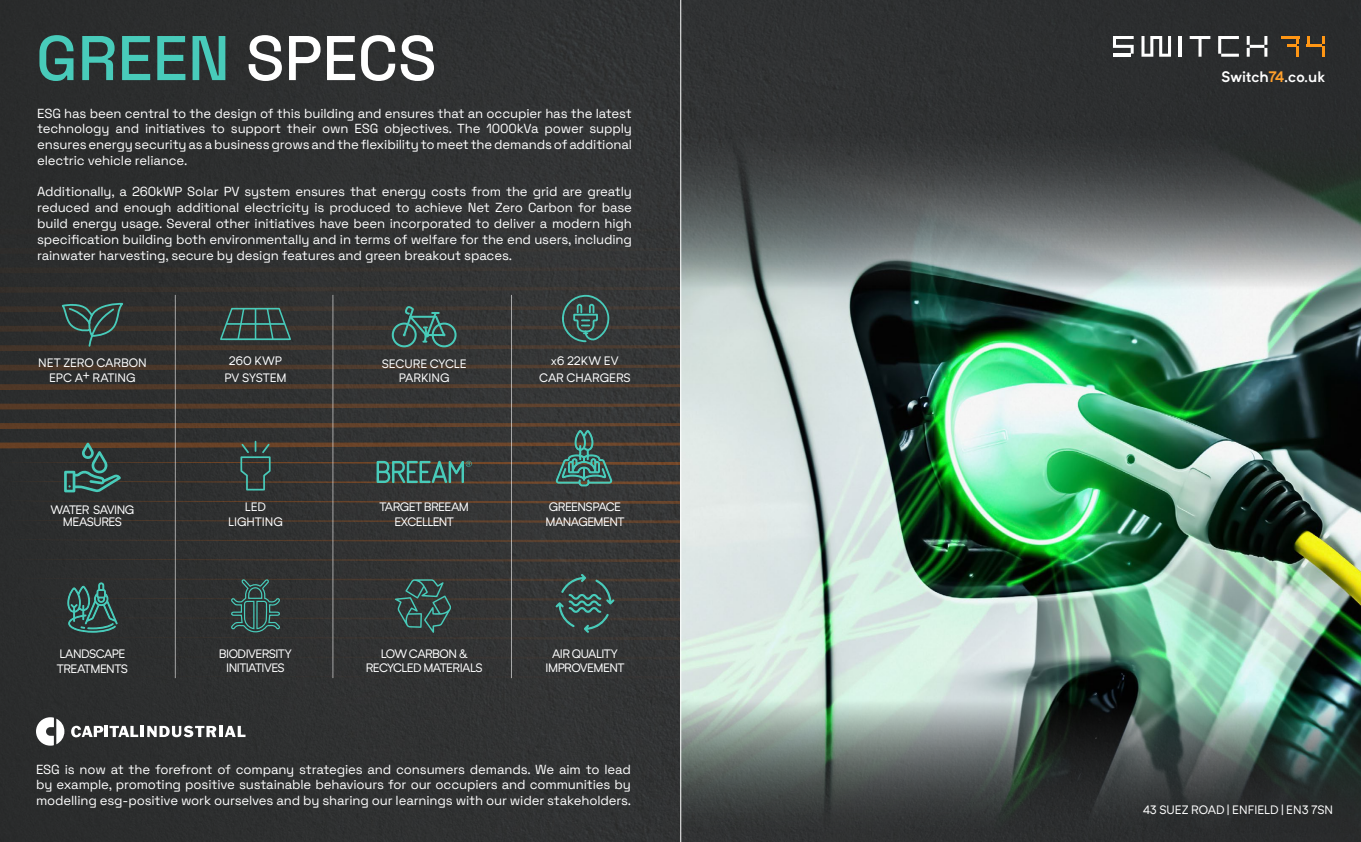
<style>
.page{position:relative;width:1361px;height:842px;background:#2e3030}
.page>*{position:absolute;margin:0;border:0;box-sizing:border-box;transform-origin:0 0}
.t1{font:500 63px "Space Grotesk";color:#48cbba}
.t2{font:600 15px "Neutrif Pro";color:#fff}
.t3{font:13.2px/15.8px "Space Grotesk";letter-spacing:-.01em;color:#fff;text-align:justify}
.t4{font:12px/14.9px "Neutrif Pro";letter-spacing:-.04em;color:#fff;text-align:center}
.t5{font:12px/15px "Neutrif Pro";color:#fff;text-align:center}
.t6{font:12px/17.3px "Neutrif Pro";letter-spacing:-.01em;color:#fff;text-align:center}
.t7{font:12px/17.3px "Neutrif Pro";letter-spacing:-.005em;color:#fff;text-align:center}
.s1{color:#fff}
.s2{color:#ffa02c}
</style>
<div class="page">
<svg style="left:0;top:540px;width:680px;height:6px;background:#383430"></svg>
<svg style="left:0;top:520px;width:680px;height:6px;background:#3b3530"></svg>
<svg style="left:0;top:501px;width:680px;height:6px;background:#3d3530"></svg>
<svg style="left:0;top:404px;width:680px;height:5px;background:#523c2c"></svg>
<svg style="left:0;top:384px;width:680px;height:6px;background:#4a3a2d"></svg>
<svg style="left:0;top:365px;width:680px;height:6px;background:#44372e"></svg>
<svg style="left:0;top:267px;width:680px;height:6px;background:#343230"></svg>
<div style="left:0;top:248px;width:680px;height:6px;background:#323231"></div>
<div style="left:0;top:228px;width:680px;height:6px;background:#303130"></div>
<div style="left:0;top:190px;width:680px;height:5px;background:#2f3131"></div>
<div style="left:0;top:170px;width:680px;height:6px;background:#2f3031"></div>
<div style="left:0;top:209px;width:680px;height:6px;background:#303131"></div>
<div style="left:0;top:695px;width:680px;height:6px;background:#2f3031"></div>
<div style="left:0;top:676px;width:680px;height:6px;background:#303131"></div>
<svg style="left:0;top:657px;width:680px;height:5px;background:#303131"></svg>
<svg style="left:0;top:559px;width:680px;height:6px;background:#373330"></svg>
<img style="left:681px;top:119px;width:680px;height:723px">
<svg style="left:1189px;top:36px;width:21px;height:21px"></svg>
<hr style="left:1179px;top:36px;width:3px;height:21px;background:#fff">
<svg style="left:1141px;top:36px;width:30px;height:21px"></svg>
<hr style="left:1113px;top:54px;width:17px;height:3px;background:#fff">
<svg style="left:1113px;top:36px;width:20px;height:18px"></svg>
<svg style="left:1246px;top:36px;width:21px;height:21px"></svg>
<svg style="left:1218px;top:36px;width:21px;height:21px"></svg>
<hr style="left:1281px;top:36px;width:18px;height:3px;background:#ff9614">
<svg style="left:1307px;top:36px;width:3px;height:8px"></svg>
<hr style="left:1307px;top:44px;width:15px;height:3px;background:#ff9614">
<svg style="left:1287px;top:39px;width:12px;height:18px"></svg>
<svg style="left:1322px;top:36px;width:3px;height:21px"></svg>
<hr style="left:680px;top:0;width:1px;height:842px;background:#fff">
<svg style="left:0;top:715px;width:1361px;height:31px;background:#545e5b"></svg>
<hr style="left:175px;top:295px;width:1px;height:383px;background:#fff">
<hr style="left:333px;top:295px;width:1px;height:383px;background:#fff">
<hr style="left:511px;top:295px;width:1px;height:383px;background:#fff">
<img style="left:0;top:287px;width:1361px;height:64px">
<img style="left:0;top:574px;width:1361px;height:69px">
<img style="left:0;top:423px;width:1361px;height:69px">
<h1 class="t1" style="left:36px;top:12px;width:402px">GREEN <span class="s1">SPECS</span></h1>
<p class="t3" style="left:37px;top:104px;width:596px">ESG has been central to the design of this building and ensures that an occupier has the latest technology and initiatives to support their own ESG objectives. The 1000kVa power supply ensures energy security as a business grows and the flexibility to meet the demands of additional electric vehicle reliance.</p>
<p class="t3" style="left:37px;top:183px;width:596px">Additionally, a 260kWP Solar PV system ensures that energy costs from the grid are greatly reduced and enough additional electricity is produced to achieve Net Zero Carbon for base build energy usage. Several other initiatives have been incorporated to deliver a modern high specification building both environmentally and in terms of welfare for the end users, including rainwater harvesting, secure by design features and green breakout spaces.</p>
<p class="t5" style="left:38px;top:355px;width:110px">NET ZERO CARBON<br>EPC A+ RATING</p>
<p class="t4" style="left:51px;top:503px;width:85px;line-height:12px">WATER SAVING<br>MEASURES</p>
<p class="t6" style="left:224px;top:352px;width:64px">260 KWP<br>PV SYSTEM</p>
<p class="t6" style="left:382px;top:356px;width:86px;line-height:14.5px">SECURE CYCLE<br>PARKING</p>
<p class="t7" style="left:539px;top:352px;width:93px">x6 22KW EV<br>CAR CHARGERS</p>
<p class="t6" style="left:228px;top:499px;width:56px;line-height:14.8px">LED<br>LIGHTING</p>
<p class="t4" style="left:379px;top:499px;width:91px">TARGET BREEAM<br>EXCELLENT</p>
<p class="t4" style="left:545px;top:499px;width:81px;text-align:left">GREENSPACE<br>MANAGEMENT</p>
<p class="t4" style="left:57px;top:646px;width:72px;text-align:left">LANDSCAPE<br>TREATMENTS</p>
<p class="t4" style="left:219px;top:647px;width:74px;line-height:14px">BIODIVERSITY<br>INITIATIVES</p>
<p class="t4" style="left:366px;top:647px;width:118px;line-height:14px">LOW CARBON &amp;<br>RECYCLED MATERIALS</p>
<p class="t4" style="left:545px;top:647px;width:80px;line-height:14px">AIR QUALITY<br>IMPROVEMENT</p>
<p class="t3" style="left:36px;top:760px;width:597px">ESG is now at the forefront of company strategies and consumers demands. We aim to lead by example, promoting positive sustainable behaviours for our occupiers and communities by modelling esg-positive work ourselves and by sharing our learnings with our wider stakeholders.</p>
<p class="t2" style="left:1221px;top:67px;width:105px">Switch<span class="s2">74</span>.co.uk</p>
<p class="t5" style="left:1142px;top:802px;width:192px">43 SUEZ ROAD | ENFIELD | EN3 7SN</p>
</div>
